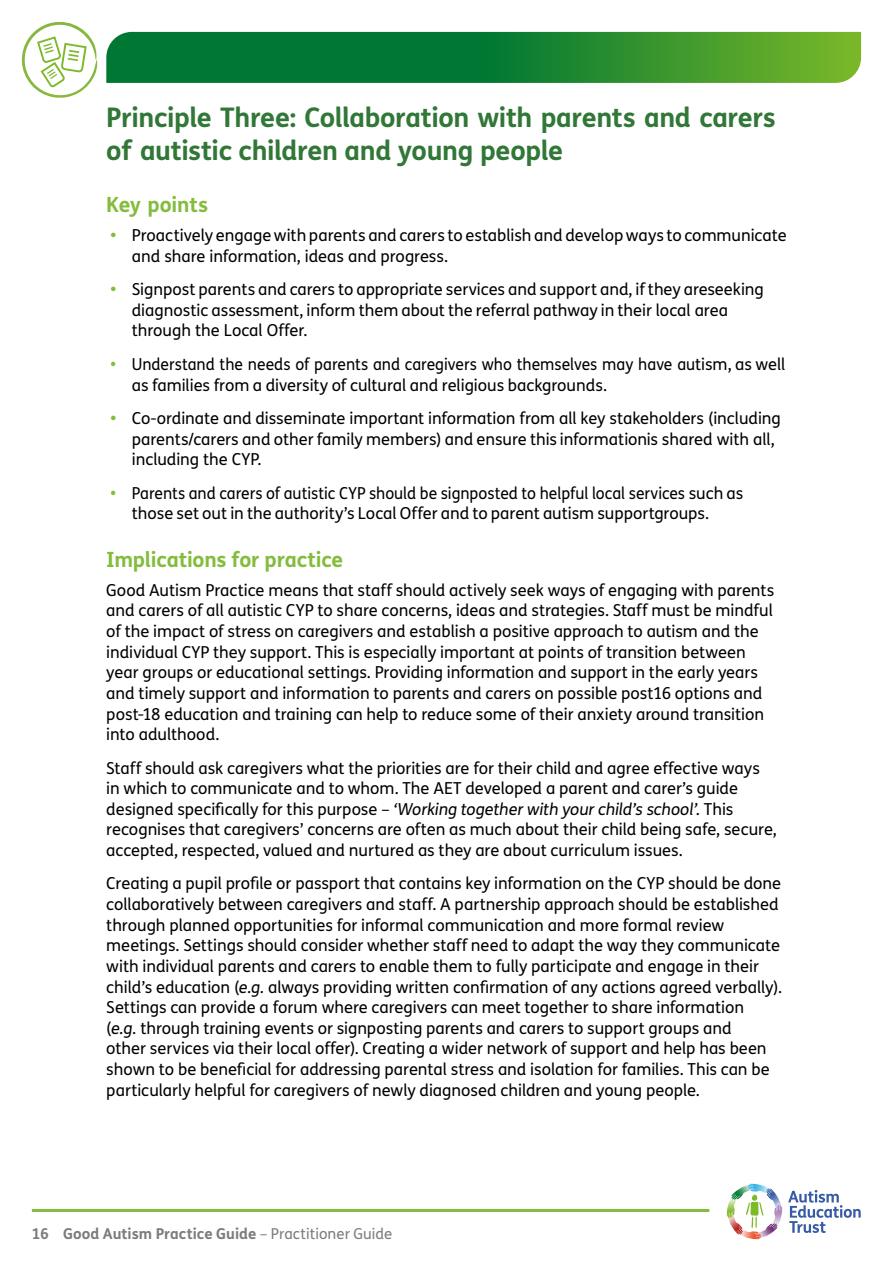
<style>
.page{position:relative;width:893px;height:1263px;background:#fff}
.page>*{position:absolute;margin:0;border:0;box-sizing:border-box;transform-origin:0 0}
.t1{font:700 27px/33.8px "FS Me";letter-spacing:-.015em;color:#317737}
.t2{font:700 21px "FS Me";letter-spacing:-.01em;color:#84bc3d}
.t3{font:16.5px/20.7px "FS Me";letter-spacing:-.005em;color:#000}
.t4{font:16.5px/20.7px "FS Me";letter-spacing:-.005em;color:#000;scale:.95 1}
.t5{font:700 15px "FS Me";color:#7c7c7c}
.s1{font-weight:700;color:#84bc3d}
.s2{font-style:italic}
.s3{font-weight:400}
</style>
<div class="page">
<svg style="left:788px;top:1190px;width:73px;height:43px"></svg>
<svg style="left:727px;top:1184px;width:52px;height:55px"></svg>
<hr style="left:32px;top:1209px;width:677px;height:3px;background:#84bc3d">
<svg style="left:106px;top:32px;width:755px;height:51px;background:#208832"></svg>
<svg style="left:22px;top:22px;width:75px;height:76px"></svg>
<h1 class="t1" style="left:106px;top:99px;width:671px">Principle Three: Collaboration with parents and carers of autistic children and young people</h1>
<p class="t2" style="left:106px;top:188px;width:103px">Key points</p>
<p class="t3" style="left:132px;top:225px;width:656px;text-indent:-21px"><span class="s1">•</span> Proactively engage with parents and carers to establish and develop ways to communicate and share information, ideas and progress.</p>
<p class="t3" style="left:132px;top:279px;width:634px;text-indent:-21px"><span class="s1">•</span> Signpost parents and carers to appropriate services and support and, if they are seeking diagnostic assessment, inform them about the referral pathway in their local area through the Local Offer.</p>
<p class="t4" style="left:132px;top:353px;width:689px;text-indent:-21px"><span class="s1">•</span> Understand the needs of parents and caregivers who themselves may have autism, as well as families from a diversity of cultural and religious backgrounds.</p>
<p class="t3" style="left:132px;top:407px;width:651px;text-indent:-21px"><span class="s1">•</span> Co-ordinate and disseminate important information from all key stakeholders (including parents/carers and other family members) and ensure this information is shared with all, including the CYP.</p>
<p class="t4" style="left:132px;top:482px;width:645px;text-indent:-21px"><span class="s1">•</span> Parents and carers of autistic CYP should be signposted to helpful local services such as those set out in the authority’s Local Offer and to parent autism support groups.</p>
<p class="t2" style="left:106px;top:543px;width:238px">Implications for practice</p>
<p class="t3" style="left:106px;top:579px;width:669px">Good Autism Practice means that staff should actively seek ways of engaging with parents and carers of all autistic CYP to share concerns, ideas and strategies. Staff must be mindful of the impact of stress on caregivers and establish a positive approach to autism and the individual CYP they support. This is especially important at points of transition between year groups or educational settings. Providing information and support in the early years and timely support and information to parents and carers on possible post16 options and post-18 education and training can help to reduce some of their anxiety around transition into adulthood.</p>
<p class="t3" style="left:106px;top:757px;width:672px">Staff should ask caregivers what the priorities are for their child and agree effective ways in which to communicate and to whom. The AET developed a parent and carer’s guide designed specifically for this purpose – <span class="s2">‘Working together with your child’s school’.</span> This recognises that caregivers’ concerns are often as much about their child being safe, secure, accepted, respected, valued and nurtured as they are about curriculum issues.</p>
<p class="t3" style="left:106px;top:873px;width:677px">Creating a pupil profile or passport that contains key information on the CYP should be done collaboratively between caregivers and staff. A partnership approach should be established through planned opportunities for informal communication and more formal review meetings. Settings should consider whether staff need to adapt the way they communicate with individual parents and carers to enable them to fully participate and engage in their child’s education (<span class="s2">e.g.</span> always providing written confirmation of any actions agreed verbally).<br>Settings can provide a forum where caregivers can meet together to share information<br>(<span class="s2">e.g.</span> through training events or signposting parents and carers to support groups and<br>other services via their local offer). Creating a wider network of support and help has been shown to be beneficial for addressing parental stress and isolation for families. This can be particularly helpful for caregivers of newly diagnosed children and young people.</p>
<p class="t5" style="left:32px;top:1222px;width:362px">16 Good Autism Practice Guide <span class="s3">– Practitioner Guide</span></p>
</div>
